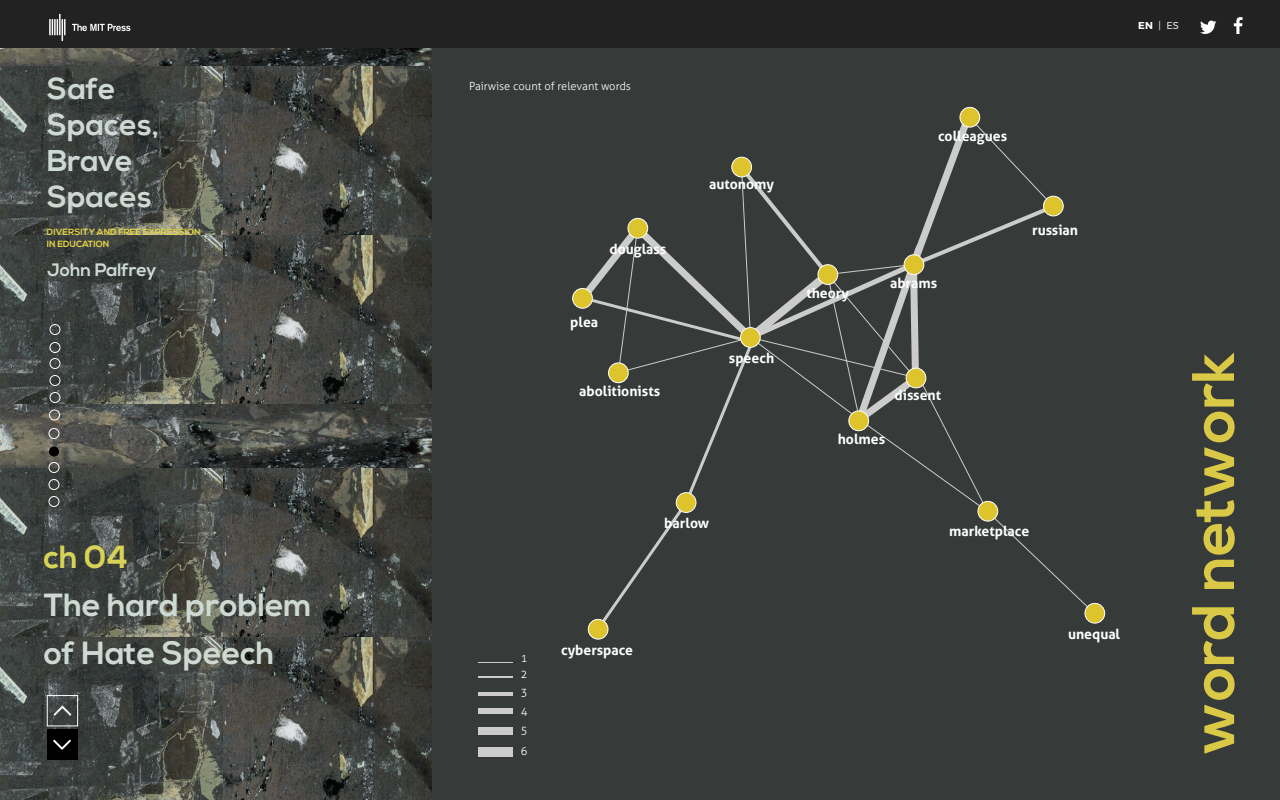
<style>
.page{position:relative;width:1280px;height:800px;background:#fff}
.page>*{position:absolute;margin:0;border:0;box-sizing:border-box;transform-origin:0 0}
.t1{font:700 60px "Nexa";color:#e6d447}
.t2{font:700 32px/48px "Nexa";color:#cdd9d2}
.t3{font:700 32px "Nexa";color:#d6d356}
.t4{font:700 30px/36px "Nexa";color:#cdd9d2}
.t5{font:700 18px "Nexa";color:#cdd9d2}
.t6{font:700 14px "Aller";color:#fff}
.t7{font:300 11.2px/16px "Aller";color:#fff}
.t8{font:300 10px "Montserrat";color:#fff}
.t9{font:700 9px/12px "Nexa";color:#e6d447}
.s1{font-weight:700}
</style>
<div class="page">
<img style="left:0;top:48px;width:432px;height:752px">
<div style="left:432px;top:4px;width:848px;height:796px;background:#363b3a"></div>
<div style="left:0;top:0;width:1280px;height:48px;background:#212221"></div>
<svg style="left:1200px;top:21px;width:16px;height:13px"></svg>
<svg style="left:1234px;top:17px;width:9px;height:17px"></svg>
<img style="left:49px;top:13px;width:82px;height:28px">
<div style="left:47px;top:730px;width:30px;height:30px;background:#000"></div>
<svg style="left:53px;top:740px;width:18px;height:10px"></svg>
<div style="left:47px;top:695px;width:31px;height:31px;border:1px solid #fff"></div>
<svg style="left:54px;top:706px;width:17px;height:10px"></svg>
<div style="left:48px;top:496px;width:12px;height:11px;border:1px solid #fff;border-radius:50%"></div>
<div style="left:48px;top:479px;width:12px;height:11px;border:1px solid #fff;border-radius:50%"></div>
<div style="left:48px;top:462px;width:12px;height:11px;border:1px solid #fff;border-radius:50%"></div>
<div style="left:49px;top:446px;width:10px;height:10px;background:#000;border-radius:50%"></div>
<div style="left:48px;top:428px;width:12px;height:11px;border:1px solid #fff;border-radius:50%"></div>
<div style="left:49px;top:410px;width:11px;height:10px;border:1px solid #fff;border-radius:50%"></div>
<div style="left:50px;top:392px;width:10px;height:11px;border:1px solid #fff;border-radius:50%"></div>
<div style="left:50px;top:375px;width:10px;height:11px;border:1px solid #fff;border-radius:50%"></div>
<div style="left:50px;top:358px;width:10px;height:11px;border:1px solid #fff;border-radius:50%"></div>
<div style="left:50px;top:342px;width:10px;height:11px;border:1px solid #fff;border-radius:50%"></div>
<div style="left:50px;top:324px;width:10px;height:11px;border:1px solid #fff;border-radius:50%"></div>
<hr style="left:478px;top:662px;width:35px;height:1px;background:#ccc">
<hr style="left:478px;top:676px;width:35px;height:2px;background:#ccc">
<hr style="left:478px;top:692px;width:35px;height:4px;background:#ccc">
<div style="left:478px;top:708px;width:35px;height:6px;background:#ccc"></div>
<div style="left:478px;top:727px;width:35px;height:8px;background:#ccc"></div>
<div style="left:478px;top:747px;width:35px;height:10px;background:#ccc"></div>
<div style="left:588px;top:619px;width:20px;height:20px;background:#ddc32c;border-radius:50%"></div>
<div style="left:588px;top:619px;width:20px;height:20px;border:1px solid #fff;border-radius:50%"></div>
<div style="left:572px;top:288px;width:21px;height:20px;border:1px solid #fff;border-radius:50%"></div>
<svg style="left:618px;top:438px;width:477px;height:176px"></svg>
<svg style="left:750px;top:438px;width:238px;height:74px"></svg>
<div style="left:978px;top:501px;width:20px;height:20px;background:#ddc32c;border-radius:50%"></div>
<div style="left:978px;top:501px;width:20px;height:20px;border:1px solid #fff;border-radius:50%"></div>
<div style="left:1085px;top:603px;width:20px;height:20px;background:#ddc32c;border-radius:50%"></div>
<div style="left:1085px;top:603px;width:20px;height:20px;border:1px solid #fff;border-radius:50%"></div>
<svg style="left:573px;top:106px;width:486px;height:332px"></svg>
<div style="left:1044px;top:196px;width:19px;height:20px;background:#ddc32c;border-radius:50%"></div>
<div style="left:1043px;top:196px;width:21px;height:20px;border:1px solid #fff;border-radius:50%"></div>
<div style="left:960px;top:107px;width:20px;height:20px;background:#ddc32c;border-radius:50%"></div>
<div style="left:960px;top:107px;width:20px;height:20px;border:1px solid #fff;border-radius:50%"></div>
<h3 class="t4" style="left:47px;top:72px;width:114px">Safe<br>Spaces,<br>Brave<br>Spaces</h3>
<p class="t9" style="left:47px;top:226px;width:155px">DIVERSITY AND FREE EXPRESSION<br>IN EDUCATION</p>
<p class="t5" style="left:47px;top:259px;width:111px">John Palfrey</p>
<h2 class="t3" style="left:44px;top:538px;width:86px">ch 04</h2>
<h2 class="t2" style="left:44px;top:582px;width:270px">The hard problem of Hate Speech</h2>
<p class="t7" style="left:469px;top:78px;width:164px">Pairwise count of relevant words</p>
<p class="t6" style="left:610px;top:241px;width:58px">douglass</p>
<p class="t6" style="left:570px;top:314px;width:29px">plea</p>
<p class="t6" style="left:579px;top:383px;width:83px">abolitionists</p>
<p class="t6" style="left:709px;top:176px;width:67px">autonomy</p>
<p class="t6" style="left:729px;top:350px;width:47px">speech</p>
<p class="t6" style="left:664px;top:515px;width:46px">barlow</p>
<p class="t7" style="left:521px;top:650px;width:8px">1<br>2</p>
<p class="t7" style="left:521px;top:683px;width:8px;line-height:19px">3<br>4</p>
<p class="t7" style="left:521px;top:722px;width:8px">5</p>
<p class="t7" style="left:521px;top:743px;width:8px">6</p>
<p class="t6" style="left:561px;top:642px;width:74px">cyberspace</p>
<p class="t8" style="left:1138px;top:20px;width:42px"><span class="s1">EN</span> | ES</p>
<p class="t6" style="left:806px;top:285px;width:44px">theory</p>
<p class="t6" style="left:938px;top:128px;width:71px">colleagues</p>
<p class="t6" style="left:890px;top:275px;width:49px">abrams</p>
<p class="t6" style="left:1032px;top:222px;width:48px">russian</p>
<p class="t6" style="left:895px;top:387px;width:48px">dissent</p>
<p class="t6" style="left:838px;top:431px;width:49px">holmes</p>
<p class="t6" style="left:949px;top:523px;width:82px">marketplace</p>
<p class="t6" style="left:1068px;top:626px;width:54px">unequal</p>
<h1 class="t1" style="left:1179px;top:756px;width:405px;rotate:-90deg">word network</h1>
</div>
